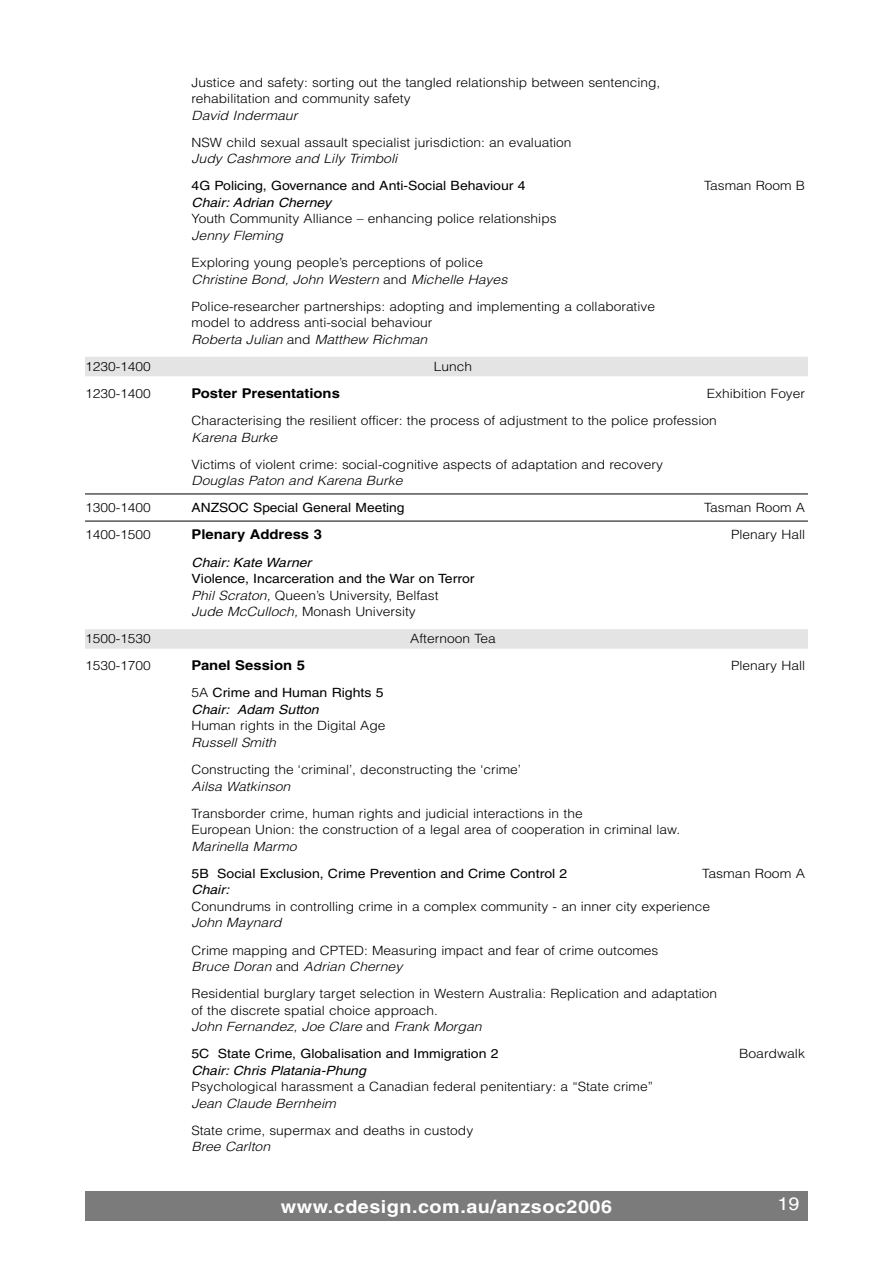
<style>
.page{position:relative;width:893px;height:1263px;background:#fff}
.page>*{position:absolute;margin:0;border:0;box-sizing:border-box;transform-origin:0 0}
.t1{font:700 18px "Helvetica";letter-spacing:.025em;color:#fff;scale:1.1 1}
.t2{font:18px "Helvetica";color:#fff;scale:1.1 1}
.t3{font:700 13.5px "Helvetica";color:#000;scale:1.1 1}
.t4{font:300 12.75px/16.5px "Helvetica";color:#000;scale:1.08 1}
.t5{font:12.75px/16.5px "Helvetica";color:#000;scale:1.1 1}
.t6{font:italic 300 12.75px "Helvetica";color:#000;scale:1.1 1}
.t7{font:italic 12.75px "Helvetica";color:#000;scale:1.1 1}
.t8{font:12.75px "Helvetica";color:#000;scale:1.08 1}
.t9{font:300 12.75px "Helvetica";color:#000;scale:1.1 1}
.s1{font-style:italic}
.s2{font-weight:400}
.s3{font-weight:300}
</style>
<div class="page">
<div style="left:85px;top:1191px;width:723px;height:29px;background:#7b7b7b"></div>
<div style="left:85px;top:357px;width:723px;height:19px;background:#e4e4e4"></div>
<hr style="left:85px;top:494px;width:723px;height:1px;background:#000">
<hr style="left:85px;top:521px;width:723px;height:1px;background:#000">
<div style="left:85px;top:629px;width:723px;height:20px;background:#e4e4e4"></div>
<p class="t4" style="left:192px;top:73px;width:436px">Justice and safety: sorting out the tangled relationship between sentencing, rehabilitation and community safety</p>
<p class="t6" style="left:192px;top:107px;width:98px">David Indermaur</p>
<p class="t4" style="left:192px;top:134px;width:353px">NSW child sexual assault specialist jurisdiction: an evaluation</p>
<p class="t6" style="left:192px;top:151px;width:189px">Judy Cashmore and Lily Trimboli</p>
<p class="t5" style="left:192px;top:178px;width:304px">4G Policing, Governance and Anti-Social Behaviour 4</p>
<p class="t4" style="left:704px;top:177px;width:95px">Tasman Room B</p>
<p class="t7" style="left:192px;top:195px;width:128px">Chair: Adrian Cherney</p>
<p class="t4" style="left:192px;top:210px;width:340px">Youth Community Alliance – enhancing police relationships</p>
<p class="t6" style="left:192px;top:227px;width:85px">Jenny Fleming</p>
<p class="t4" style="left:192px;top:254px;width:294px">Exploring young people’s perceptions of police<br><span class="s1">Christine Bond, John Western</span> and <span class="s1">Michelle Hayes</span></p>
<p class="t4" style="left:192px;top:297px;width:431px">Police-researcher partnerships: adopting and implementing a collaborative model to address anti-social behaviour<br><span class="s1">Roberta Julian</span> and <span class="s1">Matthew Richman</span></p>
<p class="t4" style="left:85px;top:358px;width:62px">1230-1400</p>
<p class="t4" style="left:434px;top:358px;width:37px">Lunch</p>
<p class="t4" style="left:85px;top:385px;width:62px">1230-1400</p>
<p class="t3" style="left:192px;top:385px;width:136px">Poster Presentations</p>
<p class="t4" style="left:192px;top:379px;width:570px;line-height:27.2px;text-indent:515px">Exhibition Foyer<br>Characterising the resilient officer: the process of adjustment to the police profession</p>
<p class="t6" style="left:192px;top:429px;width:80px">Karena Burke</p>
<p class="t4" style="left:192px;top:455px;width:438px">Victims of violent crime: social-cognitive aspects of adaptation and recovery</p>
<p class="t6" style="left:192px;top:473px;width:193px">Douglas Paton and Karena Burke</p>
<p class="t4" style="left:85px;top:499px;width:62px">1300-1400</p>
<p class="t8" style="left:192px;top:500px;width:199px">ANZSOC Special General Meeting</p>
<p class="t4" style="left:704px;top:499px;width:95px">Tasman Room A</p>
<p class="t4" style="left:85px;top:526px;width:62px">1400-1500</p>
<p class="t3" style="left:192px;top:526px;width:120px">Plenary Address 3</p>
<p class="t4" style="left:731px;top:526px;width:70px">Plenary Hall</p>
<p class="t7" style="left:192px;top:555px;width:110px">Chair: Kate Warner</p>
<p class="t4" style="left:192px;top:570px;width:264px"><span class="s2">Violence, Incarceration and the War on Terror<br></span><span class="s1">Phil Scraton,</span> Queen’s University, Belfast<br><span class="s1">Jude McCulloch,</span> Monash University</p>
<p class="t4" style="left:85px;top:630px;width:62px">1500-1530</p>
<p class="t4" style="left:410px;top:630px;width:81px">Afternoon Tea</p>
<p class="t4" style="left:85px;top:657px;width:62px">1530-1700</p>
<p class="t3" style="left:192px;top:657px;width:105px">Panel Session 5</p>
<p class="t4" style="left:731px;top:657px;width:70px">Plenary Hall</p>
<p class="t5" style="left:192px;top:685px;width:175px"><span class="s3">5A</span> Crime and Human Rights 5<br><span class="s1">Chair: Adam Sutton</span></p>
<p class="t4" style="left:192px;top:717px;width:181px">Human rights in the Digital Age</p>
<p class="t6" style="left:192px;top:734px;width:78px">Russell Smith</p>
<p class="t4" style="left:192px;top:761px;width:307px">Constructing the ‘criminal’, deconstructing the ‘crime’</p>
<p class="t6" style="left:192px;top:778px;width:91px">Ailsa Watkinson</p>
<p class="t4" style="left:192px;top:805px;width:454px">Transborder crime, human rights and judicial interactions in the<br>European Union: the construction of a legal area of cooperation in criminal law.</p>
<p class="t6" style="left:192px;top:838px;width:97px">Marinella Marmo</p>
<p class="t5" style="left:192px;top:865px;width:342px">5B Social Exclusion, Crime Prevention and Crime Control 2</p>
<p class="t9" style="left:702px;top:865px;width:95px">Tasman Room A</p>
<p class="t7" style="left:192px;top:882px;width:36px">Chair:</p>
<p class="t4" style="left:192px;top:898px;width:482px">Conundrums in controlling crime in a complex community - an inner city experience</p>
<p class="t6" style="left:192px;top:915px;width:83px">John Maynard</p>
<p class="t4" style="left:192px;top:941px;width:434px">Crime mapping and CPTED: Measuring impact and fear of crime outcomes<br><span class="s1">Bruce Doran</span> and <span class="s1">Adrian Cherney</span></p>
<p class="t4" style="left:192px;top:985px;width:488px">Residential burglary target selection in Western Australia: Replication and adaptation of the discrete spatial choice approach.<br><span class="s1">John Fernandez, Joe Clare</span> and <span class="s1">Frank Morgan</span></p>
<p class="t5" style="left:191px;top:1045px;width:280px">5C State Crime, Globalisation and Immigration 2</p>
<p class="t9" style="left:739px;top:1046px;width:61px">Boardwalk</p>
<p class="t7" style="left:191px;top:1063px;width:160px">Chair: Chris Platania-Phung</p>
<p class="t4" style="left:191px;top:1078px;width:429px">Psychological harassment a Canadian federal penitentiary: a “State crime”</p>
<p class="t6" style="left:191px;top:1095px;width:133px">Jean Claude Bernheim</p>
<p class="t4" style="left:191px;top:1122px;width:263px">State crime, supermax and deaths in custody</p>
<p class="t6" style="left:191px;top:1139px;width:73px">Bree Carlton</p>
<h1 class="t1" style="left:281px;top:1195px;width:302px">www.cdesign.com.au/anzsoc2006</h1>
<h1 class="t2" style="left:777px;top:1193px;width:22px">1 9</h1>
</div>
